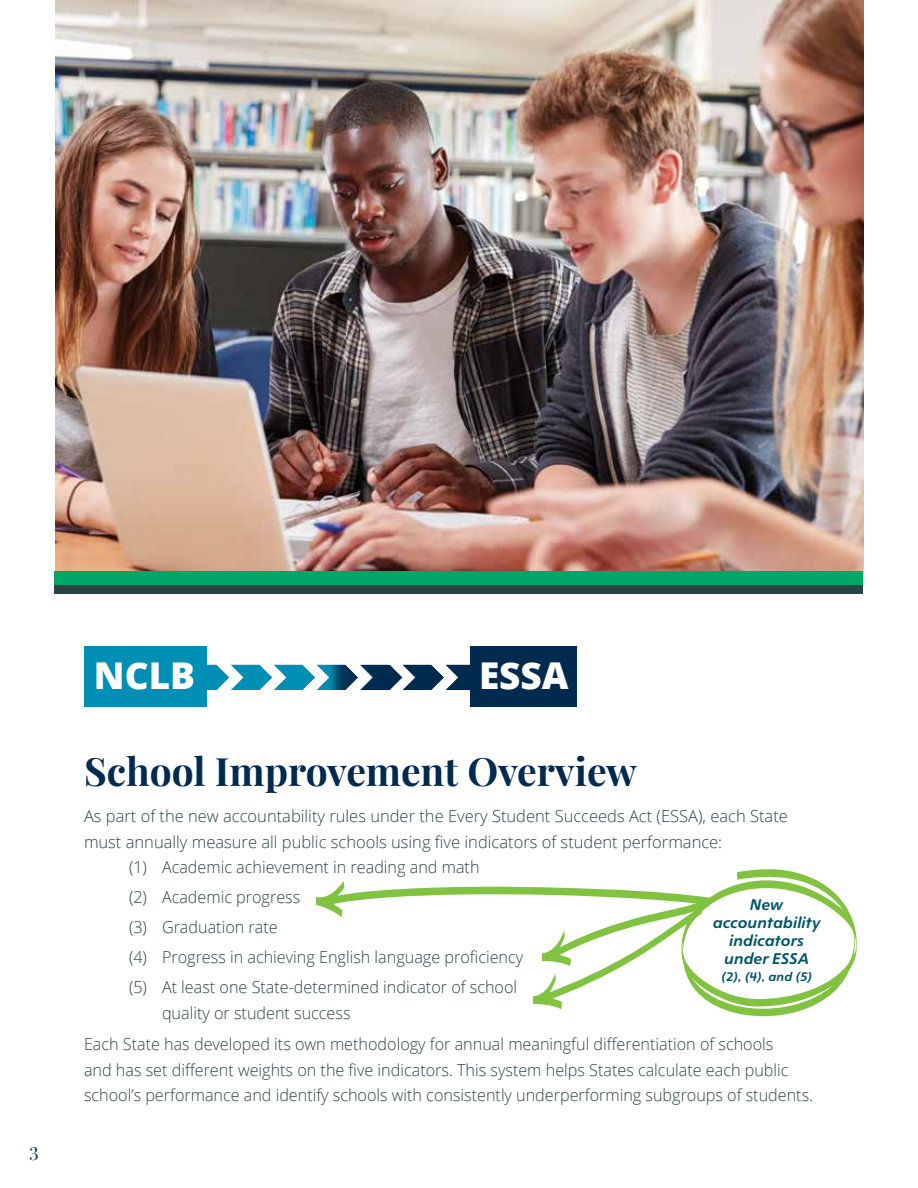
<style>
.page{position:relative;width:918px;height:1188px;background:#fff}
.page>*{position:absolute;margin:0;border:0;box-sizing:border-box;transform-origin:0 0}
.t1{font:700 39px "Playfair Display";color:#002a4e}
.t2{font:800 36.9px "Open Sans";color:#fff}
.t3{font:18px "Playfair Display";color:#002a4e}
.t4{font:300 16.5px/30px "Open Sans";color:#2d4245}
.t5{font:italic 700 15px/18px "Heinemann School";color:#005568;text-align:center}
.t6{font:italic 700 12px "Heinemann School";color:#005568}
</style>
<div class="page">
<img style="left:55px;top:0;width:809px;height:584px">
<div style="left:54px;top:572px;width:808px;height:19px;background:#00a766"></div>
<div style="left:54px;top:585px;width:808px;height:9px;background:#2d4245"></div>
<div style="left:84px;top:646px;width:123px;height:61px;background:#008fb4"></div>
<div style="left:471px;top:646px;width:106px;height:61px;background:#002a4e"></div>
<svg style="left:207px;top:665px;width:264px;height:30px"></svg>
<svg style="left:316px;top:869px;width:542px;height:148px"></svg>
<p class="t3" style="left:29px;top:1142px;width:11px">3</p>
<h2 class="t2" style="left:94px;top:647px;width:103px">NCLB</h2>
<h2 class="t2" style="left:479px;top:647px;width:91px">ESSA</h2>
<h1 class="t1" style="left:84px;top:747px;width:554px">School Improvement Overview</h1>
<p class="t4" style="left:84px;top:801px;width:705px">As part of the new accountability rules under the Every Student Succeeds Act (ESSA), each State</p>
<p class="t4" style="left:84px;top:826px;width:640px">must annually measure all public schools using five indicators of student performance:</p>
<p class="t4" style="left:129px;top:852px;width:352px">(1) Academic achievement in reading and math</p>
<p class="t4" style="left:129px;top:882px;width:396px">(2) Academic progress<br>(3) Graduation rate<br>(4) Progress in achieving English language proficiency (5) At least one State-determined indicator of school</p>
<p class="t4" style="left:84px;top:996px;width:691px;line-height:31.5px;text-indent:78px">quality or student success<br>Each State has developed its own methodology for annual meaningful differentiation of schools</p>
<p class="t4" style="left:84px;top:1056px;width:731px;line-height:25.5px">and has set different weights on the five indicators. This system helps States calculate each public school’s performance and identify schools with consistently underperforming subgroups of students.</p>
<p class="t5" style="left:713px;top:896px;width:110px">New accountability indicators under ESSA</p>
<p class="t6" style="left:721px;top:969px;width:92px">(2), (4), and (5)</p>
</div>
